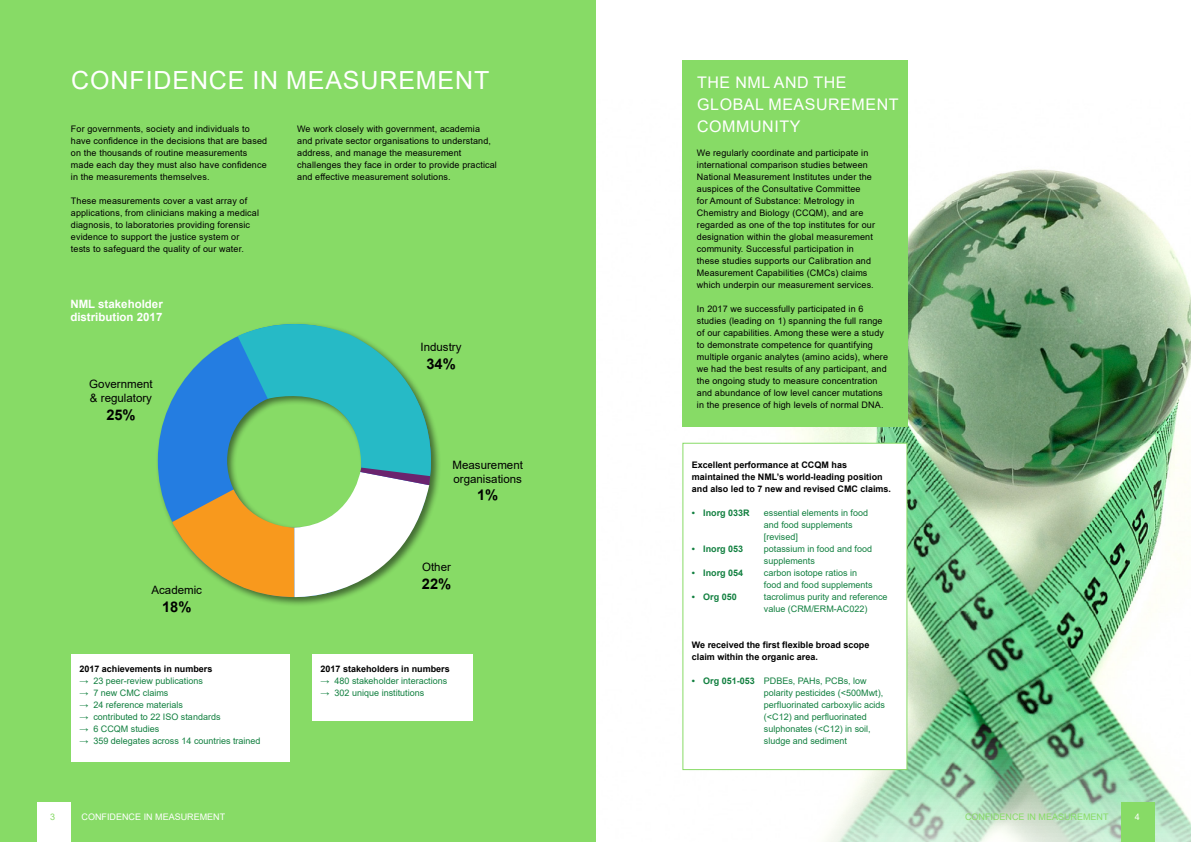
<style>
.page{position:relative;width:1191px;height:842px;background:#fff}
.page>*{position:absolute;margin:0;border:0;box-sizing:border-box;transform-origin:0 0}
.t1{font:25px "Arial";letter-spacing:.035em;color:#fff}
.t2{font:16px/22px "Arial";letter-spacing:.035em;color:#fff}
.t3{font:700 14.7px "Arial";color:#000}
.t4{font:11.5px/13.8px "Arial";color:#000}
.t5{font:700 11.5px/13.8px "Arial";color:#fff}
.t6{font:9px/12px "Arial";letter-spacing:.015em;color:#000}
.t7{font:9px/12px "Arial";color:#128040}
.t8{font:700 9px/12px "Arial";color:#000}
.t9{font:700 9px "Arial";color:#128040}
.t10{font:9px "Arial";color:#87db66}
.t11{font:9px "Arial";color:#fff}
.s1{font-weight:700}
</style>
<div class="page">
<img style="left:595px;top:99px;width:596px;height:743px">
<div style="left:0;top:0;width:595px;height:842px;background:#87db66"></div>
<div style="left:37px;top:802px;width:34px;height:40px;background:#fff"></div>
<div style="left:1121px;top:802px;width:33px;height:40px;background:#87db66"></div>
<div style="left:312px;top:654px;width:160px;height:66px;background:#fff"></div>
<div style="left:71px;top:654px;width:218px;height:108px;background:#fff"></div>
<div style="left:682px;top:60px;width:225px;height:367px;background:#87db66"></div>
<div style="left:156px;top:322px;width:285px;height:285px;background:#000;opacity:.5"></div>
<svg style="left:158px;top:324px;width:14px;height:273px"></svg>
<svg style="left:172px;top:322px;width:269px;height:279px"></svg>
<div style="left:683px;top:443px;width:224px;height:327px;background:#fff"></div>
<div style="left:682px;top:443px;width:225px;height:327px;border:1px solid #87db66"></div>
<h1 class="t1" style="left:71px;top:63px;width:419px">CONFIDENCE IN MEASUREMENT</h1>
<p class="t6" style="left:71px;top:123px;width:198px">For governments, society and individuals to have confidence in the decisions that are based on the thousands of routine measurements made each day they must also have confidence in the measurements themselves.</p>
<p class="t6" style="left:71px;top:195px;width:190px">These measurements cover a vast array of applications, from clinicians making a medical diagnosis, to laboratories providing forensic evidence to support the justice system or tests to safeguard the quality of our water.</p>
<p class="t6" style="left:297px;top:123px;width:201px">We work closely with government, academia and private sector organisations to understand, address, and manage the measurement challenges they face in order to provide practical and effective measurement solutions.</p>
<p class="t5" style="left:70px;top:297px;width:94px">NML stakeholder distribution 2017</p>
<p class="t4" style="left:89px;top:377px;width:65px">Government &amp; regulatory</p>
<h3 class="t3" style="left:106px;top:404px;width:31px">25%</h3>
<p class="t4" style="left:151px;top:583px;width:52px">Academic</p>
<h3 class="t3" style="left:162px;top:596px;width:31px">18%</h3>
<p class="t8" style="left:79px;top:663px;width:135px">2017 achievements in numbers</p>
<p class="t7" style="left:79px;top:675px;width:125px">→ 23 peer-review publications</p>
<p class="t7" style="left:79px;top:687px;width:91px">→ 7 new CMC claims</p>
<p class="t7" style="left:79px;top:699px;width:105px">→ 24 reference materials</p>
<p class="t7" style="left:79px;top:711px;width:143px">→ contributed to 22 ISO standards</p>
<p class="t7" style="left:79px;top:723px;width:82px">→ 6 CCQM studies</p>
<p class="t7" style="left:79px;top:735px;width:183px">→ 359 delegates across 14 countries trained</p>
<p class="t4" style="left:420px;top:340px;width:42px">Industry</p>
<h3 class="t3" style="left:426px;top:353px;width:31px">34%</h3>
<p class="t4" style="left:452px;top:458px;width:72px">Measurement organisations</p>
<h3 class="t3" style="left:477px;top:485px;width:23px">1%</h3>
<p class="t4" style="left:422px;top:560px;width:30px">Other</p>
<h3 class="t3" style="left:422px;top:573px;width:31px">22%</h3>
<p class="t8" style="left:320px;top:663px;width:131px">2017 stakeholders in numbers</p>
<p class="t7" style="left:320px;top:675px;width:128px">→ 480 stakeholder interactions</p>
<p class="t7" style="left:320px;top:687px;width:105px">→ 302 unique institutions</p>
<h2 class="t2" style="left:697px;top:71px;width:203px">THE NML AND THE<br>GLOBAL MEASUREMENT<br>COMMUNITY</h2>
<p class="t6" style="left:697px;top:147px;width:180px">We regularly coordinate and participate in international comparison studies between National Measurement Institutes under the auspices of the Consultative Committee<br>for Amount of Substance: Metrology in Chemistry and Biology (CCQM), and are regarded as one of the top institutes for our designation within the global measurement community. Successful participation in these studies supports our Calibration and Measurement Capabilities (CMCs) claims which underpin our measurement services.</p>
<p class="t6" style="left:697px;top:303px;width:193px">In 2017 we successfully participated in 6 studies (leading on 1) spanning the full range of our capabilities. Among these were a study to demonstrate competence for quantifying multiple organic analytes (amino acids), where we had the best results of any participant, and the ongoing study to measure concentration and abundance of low level cancer mutations in the presence of high levels of normal DNA.</p>
<p class="t8" style="left:692px;top:459px;width:201px">Excellent performance at CCQM has maintained the NML’s world-leading position and also led to 7 new and revised CMC claims.</p>
<p class="t9" style="left:692px;top:506px;width:59px">• Inorg 033R</p>
<p class="t7" style="left:764px;top:507px;width:106px">essential elements in food and food supplements [revised]</p>
<p class="t9" style="left:692px;top:542px;width:53px">• Inorg 053</p>
<p class="t7" style="left:764px;top:543px;width:110px">potassium in food and food supplements</p>
<p class="t9" style="left:692px;top:566px;width:53px">• Inorg 054</p>
<p class="t7" style="left:764px;top:567px;width:110px">carbon isotope ratios in food and food supplements</p>
<p class="t9" style="left:692px;top:590px;width:46px">• Org 050</p>
<p class="t7" style="left:764px;top:591px;width:125px">tacrolimus purity and reference value (CRM/ERM-AC022)</p>
<p class="t8" style="left:692px;top:639px;width:179px">We received the first flexible broad scope claim within the organic area.</p>
<p class="t7" style="left:764px;top:675px;width:123px;text-indent:-72px"><span class="s1">• Org 051-053</span> PDBEs, PAHs, PCBs, low polarity pesticides (&lt;500Mwt), perfluorinated carboxylic acids (&lt;C12) and perfluorinated sulphonates (&lt;C12) in soil, sludge and sediment</p>
<p class="t10" style="left:50px;top:811px;width:7px">3</p>
<p class="t11" style="left:82px;top:810px;width:145px">CONFIDENCE IN MEASUREMENT</p>
<p class="t10" style="left:965px;top:810px;width:145px">CONFIDENCE IN MEASUREMENT</p>
<p class="t11" style="left:1135px;top:811px;width:7px">4</p>
</div>
